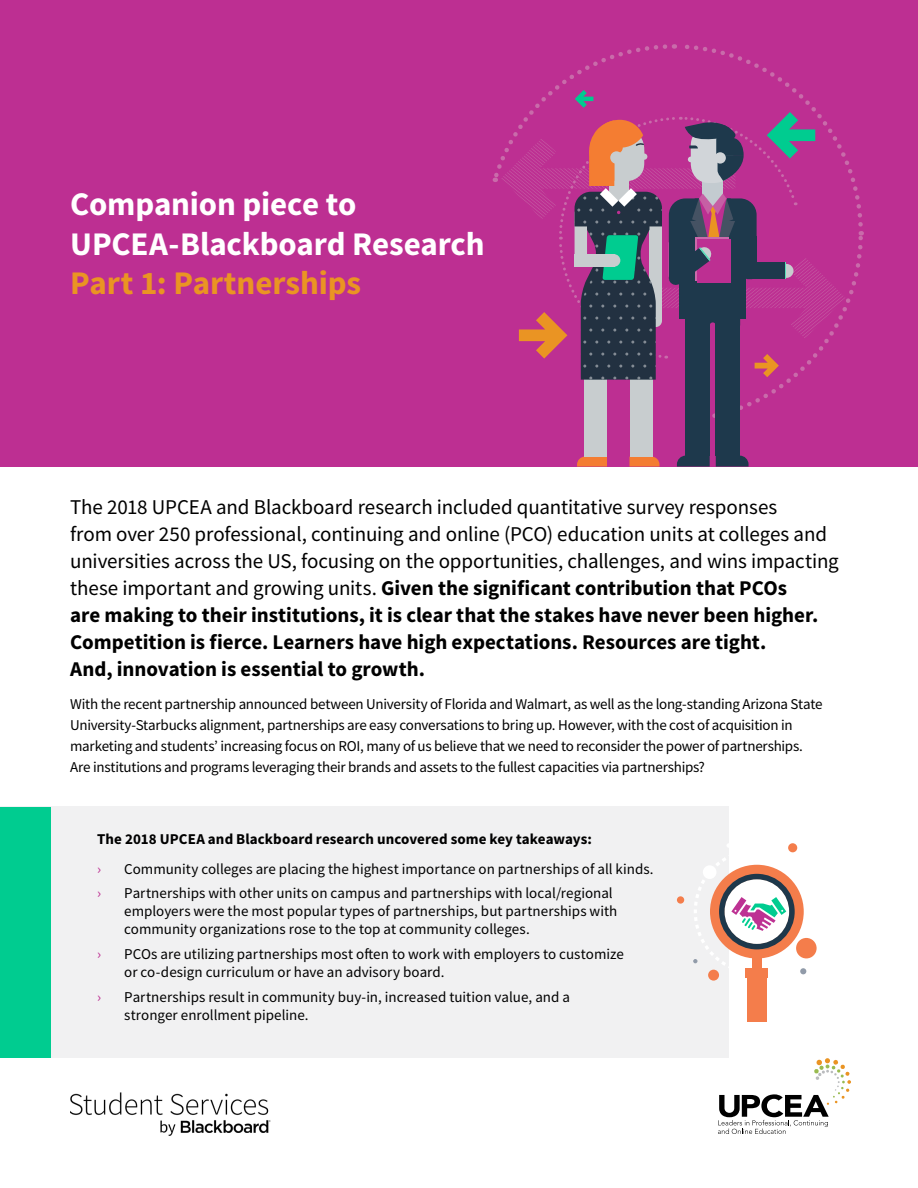
<style>
.page{position:relative;width:918px;height:1188px;background:#fff}
.page>*{position:absolute;margin:0;border:0;box-sizing:border-box;transform-origin:0 0}
.t1{font:700 33px/39.6px "Source Sans Pro";letter-spacing:-.005em;color:#fff}
.t2{font:700 33px "Source Sans Pro";letter-spacing:-.005em;color:#ea9423}
.t3{font:21px/27px "Source Sans Pro";letter-spacing:-.005em;color:#000}
.t4{font:15px/18px "Source Sans Pro";letter-spacing:-.005em;color:#000}
.t5{font:700 15px "Source Sans Pro";letter-spacing:.005em;color:#000}
.t6{font:15px "Source Sans Pro";color:#bd2f92}
.s1{font-weight:700}
</style>
<div class="page">
<div style="left:0;top:807px;width:729px;height:251px;background:#f1f1f2"></div>
<div style="left:0;top:0;width:918px;height:467px;background:#bd2f92"></div>
<svg style="left:718px;top:1058px;width:133px;height:76px"></svg>
<div style="left:0;top:807px;width:51px;height:251px;background:#00cc90"></div>
<svg style="left:630px;top:457px;width:29px;height:10px"></svg>
<svg style="left:577px;top:457px;width:30px;height:10px"></svg>
<div style="left:584px;top:321px;width:23px;height:135px;background:#c8cdcf"></div>
<div style="left:630px;top:320px;width:23px;height:136px;background:#c8cdcf"></div>
<div style="left:747px;top:978px;width:20px;height:44px;background:#f47d4b"></div>
<div style="left:746px;top:968px;width:22px;height:10px;background:#f47d4b"></div>
<div style="left:677px;top:896px;width:7px;height:8px;background:#f47d4b;border-radius:50%"></div>
<div style="left:708px;top:970px;width:11px;height:11px;background:#f47d4b;border-radius:50%"></div>
<svg style="left:693px;top:843px;width:124px;height:131px"></svg>
<img style="left:70px;top:1092px;width:201px;height:44px">
<div style="left:685px;top:310px;width:25px;height:146px;background:#1e394c"></div>
<div style="left:716px;top:310px;width:24px;height:146px;background:#1e394c"></div>
<svg style="left:716px;top:456px;width:33px;height:11px"></svg>
<svg style="left:677px;top:456px;width:33px;height:11px"></svg>
<svg style="left:492px;top:44px;width:372px;height:379px"></svg>
<div style="left:749px;top:263px;width:35px;height:16px;background:#1e394c"></div>
<h1 class="t1" style="left:70px;top:184px;width:416px">Companion piece to<br>UPCEA-Blackboard Research</h1>
<h1 class="t2" style="left:70px;top:261px;width:292px">Part 1: Partnerships</h1>
<p class="t3" style="left:70px;top:493px;width:770px">The 2018 UPCEA and Blackboard research included quantitative survey responses<br>from over 250 professional, continuing and online (PCO) education units at colleges and universities across the US, focusing on the opportunities, challenges, and wins impacting these important and growing units. <span class="s1">Given the significant contribution that PCOs<br>are making to their institutions, it is clear that the stakes have never been higher.<br>Competition is fierce. Learners have high expectations. Resources are tight.<br>And, innovation is essential to growth.</span></p>
<p class="t4" style="left:70px;top:693px;width:754px;line-height:21px">With the recent partnership announced between University of Florida and Walmart, as well as the long-standing Arizona State University-Starbucks alignment, partnerships are easy conversations to bring up. However, with the cost of acquisition in marketing and students’ increasing focus on ROI, many of us believe that we need to reconsider the power of partnerships.<br>Are institutions and programs leveraging their brands and assets to the fullest capacities via partnerships?</p>
<p class="t5" style="left:97px;top:828px;width:496px">The 2018 UPCEA and Blackboard research uncovered some key takeaways:</p>
<p class="t6" style="left:97px;top:859px;width:6px">›</p>
<p class="t4" style="left:124px;top:860px;width:531px">Community colleges are placing the highest importance on partnerships of all kinds.</p>
<p class="t6" style="left:97px;top:884px;width:6px">›</p>
<p class="t4" style="left:124px;top:884px;width:495px">Partnerships with other units on campus and partnerships with local/regional employers were the most popular types of partnerships, but partnerships with community organizations rose to the top at community colleges.</p>
<p class="t6" style="left:97px;top:945px;width:6px">›</p>
<p class="t4" style="left:124px;top:945px;width:501px">PCOs are utilizing partnerships most often to work with employers to customize or co-design curriculum or have an advisory board.</p>
<p class="t6" style="left:97px;top:987px;width:6px">›</p>
<p class="t4" style="left:124px;top:988px;width:447px">Partnerships result in community buy-in, increased tuition value, and a stronger enrollment pipeline.</p>
</div>
